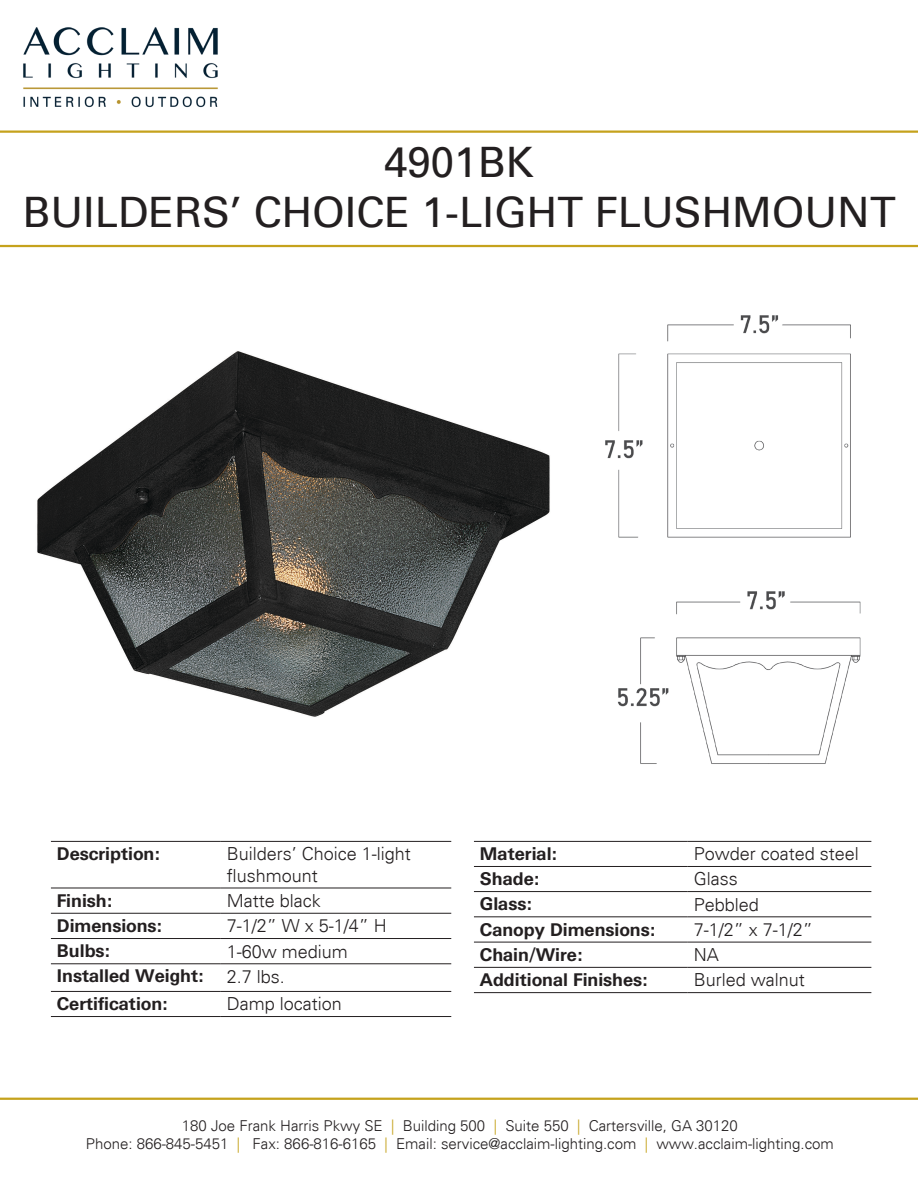
<style>
.page{position:relative;width:918px;height:1188px;background:#fff}
.page>*{position:absolute;margin:0;border:0;box-sizing:border-box;transform-origin:0 0}
.t1{font:42px "Univers";color:#231f20}
.t2{font:300 18px "Univers";color:#231f20}
.t3{font:700 18px "Univers BQ";color:#231f20}
.t4{font:300 15px "Univers";color:#231f20}
.s1{color:#c5a21c}
</style>
<div class="page">
<hr style="left:0;top:130px;width:918px;height:3px;background:#c5a21c">
<hr style="left:0;top:245px;width:918px;height:2px;background:#c5a21c">
<hr style="left:0;top:1098px;width:918px;height:2px;background:#c5a21c">
<hr style="left:51px;top:841px;width:170px;height:1px;background:#231f20">
<hr style="left:221px;top:841px;width:230px;height:1px;background:#231f20">
<hr style="left:51px;top:888px;width:170px;height:1px;background:#231f20">
<hr style="left:221px;top:888px;width:230px;height:1px;background:#231f20">
<hr style="left:51px;top:913px;width:170px;height:1px;background:#231f20">
<hr style="left:221px;top:913px;width:230px;height:1px;background:#231f20">
<hr style="left:51px;top:938px;width:170px;height:1px;background:#231f20">
<hr style="left:221px;top:938px;width:230px;height:1px;background:#231f20">
<hr style="left:51px;top:963px;width:170px;height:1px;background:#231f20">
<hr style="left:221px;top:963px;width:230px;height:1px;background:#231f20">
<hr style="left:51px;top:991px;width:170px;height:1px;background:#231f20">
<hr style="left:221px;top:991px;width:230px;height:1px;background:#231f20">
<hr style="left:51px;top:1016px;width:170px;height:1px;background:#231f20">
<hr style="left:221px;top:1016px;width:230px;height:1px;background:#231f20">
<hr style="left:474px;top:841px;width:214px;height:1px;background:#231f20">
<hr style="left:688px;top:841px;width:183px;height:1px;background:#231f20">
<hr style="left:474px;top:866px;width:214px;height:1px;background:#231f20">
<hr style="left:688px;top:866px;width:183px;height:1px;background:#231f20">
<hr style="left:474px;top:891px;width:214px;height:1px;background:#231f20">
<hr style="left:688px;top:891px;width:183px;height:1px;background:#231f20">
<hr style="left:474px;top:916px;width:214px;height:1px;background:#231f20">
<hr style="left:688px;top:916px;width:183px;height:1px;background:#231f20">
<hr style="left:474px;top:942px;width:214px;height:1px;background:#231f20">
<hr style="left:688px;top:942px;width:183px;height:1px;background:#231f20">
<hr style="left:474px;top:967px;width:214px;height:1px;background:#231f20">
<hr style="left:688px;top:967px;width:183px;height:1px;background:#231f20">
<hr style="left:474px;top:992px;width:214px;height:1px;background:#231f20">
<hr style="left:688px;top:992px;width:183px;height:1px;background:#231f20">
<img style="left:23px;top:27px;width:195px;height:81px">
<img style="left:37px;top:351px;width:513px;height:366px">
<img style="left:605px;top:315px;width:246px;height:223px">
<img style="left:617px;top:591px;width:244px;height:173px">
<p class="t1" style="left:384px;top:137px;width:151px">4901BK</p>
<p class="t1" style="left:23px;top:187px;width:874px">BUILDERS’ CHOICE 1-LIGHT FLUSHMOUNT</p>
<p class="t3" style="left:57px;top:844px;width:104px">Description:</p>
<p class="t2" style="left:227px;top:843px;width:186px">Builders’ Choice 1-light</p>
<p class="t2" style="left:227px;top:865px;width:93px">flushmount</p>
<p class="t3" style="left:57px;top:890px;width:57px">Finish:</p>
<p class="t2" style="left:227px;top:890px;width:95px">Matte black</p>
<p class="t3" style="left:57px;top:915px;width:106px">Dimensions:</p>
<p class="t2" style="left:227px;top:915px;width:162px">7-1/2” W x 5-1/4” H</p>
<p class="t3" style="left:57px;top:941px;width:54px">Bulbs:</p>
<p class="t2" style="left:227px;top:940px;width:123px">1-60w medium</p>
<p class="t3" style="left:57px;top:966px;width:148px">Installed Weight:</p>
<p class="t2" style="left:227px;top:966px;width:60px">2.7 lbs.</p>
<p class="t3" style="left:57px;top:994px;width:112px">Certification:</p>
<p class="t2" style="left:227px;top:993px;width:117px">Damp location</p>
<p class="t3" style="left:480px;top:844px;width:78px">Material:</p>
<p class="t2" style="left:694px;top:843px;width:167px">Powder coated steel</p>
<p class="t3" style="left:480px;top:869px;width:61px">Shade:</p>
<p class="t2" style="left:694px;top:868px;width:45px">Glass</p>
<p class="t3" style="left:480px;top:894px;width:53px">Glass:</p>
<p class="t2" style="left:694px;top:893px;width:67px">Pebbled</p>
<p class="t3" style="left:480px;top:919px;width:177px">Canopy Dimensions:</p>
<p class="t2" style="left:694px;top:919px;width:121px">7-1/2” x 7-1/2”</p>
<p class="t3" style="left:480px;top:944px;width:104px">Chain/Wire:</p>
<p class="t2" style="left:694px;top:944px;width:27px">NA</p>
<p class="t3" style="left:480px;top:969px;width:169px">Additional Finishes:</p>
<p class="t2" style="left:694px;top:969px;width:113px">Burled walnut</p>
<p class="t4" style="left:182px;top:1116px;width:558px">180 Joe Frank Harris Pkwy SE <span class="s1">|</span> Building 500 <span class="s1">|</span> Suite 550 <span class="s1">|</span> Cartersville, GA 30120</p>
<p class="t4" style="left:86px;top:1134px;width:750px">Phone: 866-845-5451 <span class="s1">|</span> Fax: 866-816-6165 <span class="s1">|</span> Email: service@acclaim-lighting.com <span class="s1">|</span> www.acclaim-lighting.com</p>
</div>
